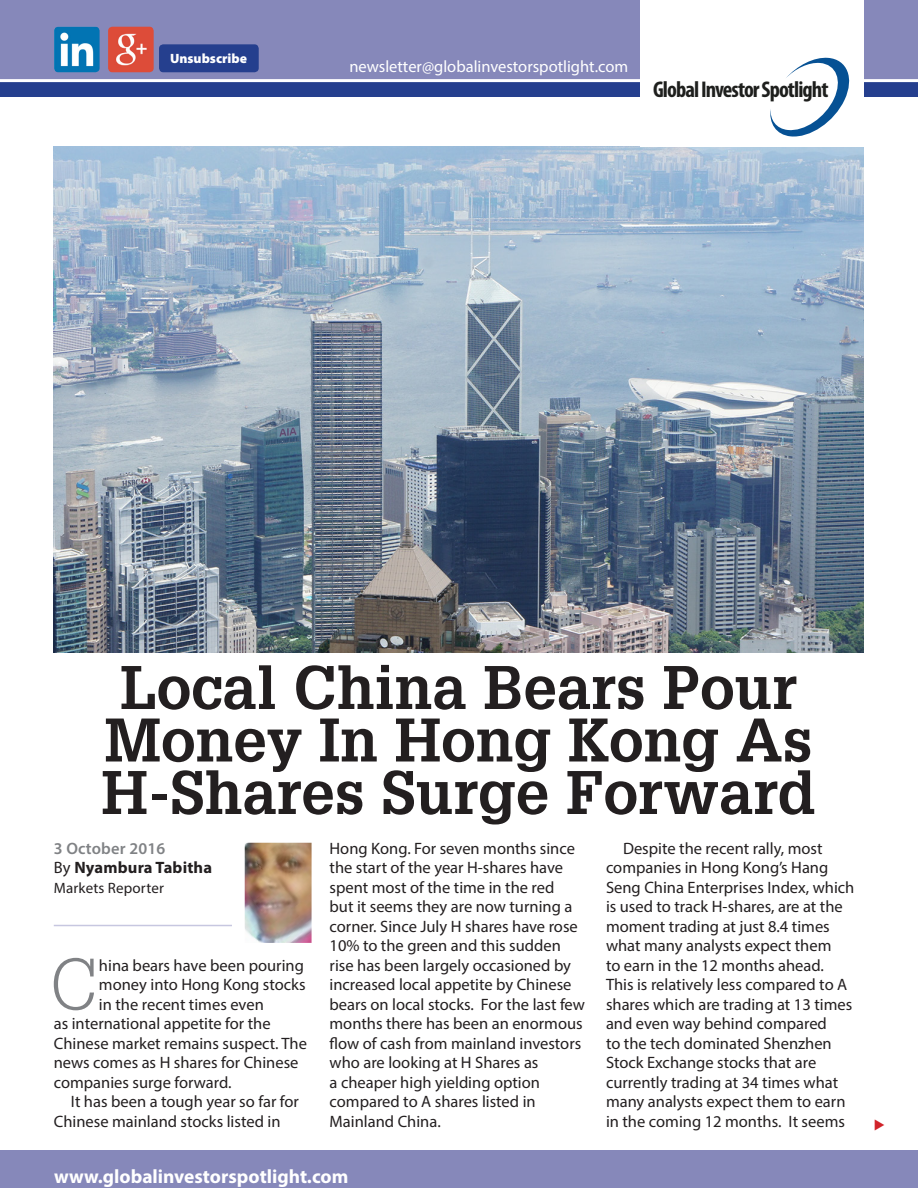
<style>
.page{position:relative;width:918px;height:1188px;background:#fff}
.page>*{position:absolute;margin:0;border:0;box-sizing:border-box;transform-origin:0 0}
.gis_body_1{font:300 70.95px "Glypha";color:#808285}
.log_head{font:700 60px/52.5px "Glypha";color:#231f20;text-align:center}
.t1{font:700 condensed 22.8px "Myriad Pro";letter-spacing:-.04em;color:#1e1f1d}
.t2{font:700 19.35px "Myriad Pro";color:#fff}
.gis_body_1-2{font:16.5px/19.5px "Myriad Pro";color:#231f20}
.t3{font:16.5px "Myriad Pro";color:#fff}
.t4{font:700 16.5px "Myriad Pro";letter-spacing:.01em;color:#231f20}
.gis_date{font:600 16.5px "Myriad Pro";letter-spacing:.01em;color:#808285}
.t5{font:15px "Myriad Pro";letter-spacing:.01em;color:#231f20}
.t6{font:900 13.5px "Myriad Pro";color:#fff}
.s1{font-weight:400}
</style>
<div class="page">
<div style="left:0;top:1150px;width:918px;height:38px;background:#8688ba"></div>
<img style="left:54px;top:146px;width:810px;height:506px">
<div style="left:0;top:0;width:918px;height:97px;background:#253f8e"></div>
<div style="left:0;top:0;width:918px;height:82px;background:#8688ba"></div>
<div style="left:640px;top:0;width:224px;height:146px;background:#fff"></div>
<svg style="left:770px;top:58px;width:79px;height:79px"></svg>
<img style="left:54px;top:27px;width:46px;height:45px">
<img style="left:108px;top:27px;width:46px;height:45px">
<div style="left:159px;top:44px;width:100px;height:28px;background:#253f8e;border-radius:4px"></div>
<hr style="left:54px;top:925px;width:178px;height:1px;background:#c7c7e0">
<img style="left:245px;top:843px;width:67px;height:100px">
<p class="t6" style="left:170px;top:50px;width:78px">Unsubscribe</p>
<p class="t3" style="left:349px;top:56px;width:280px">newsletter@globalinvestorspotlight.com</p>
<p class="t1" style="left:653px;top:75px;width:177px">Global Investor Spotlight</p>
<p class="log_head" style="left:101px;top:660px;width:716px">Local China Bears Pour<br>Money In Hong Kong As<br>H-Shares Surge Forward</p>
<p class="gis_date" style="left:54px;top:837px;width:113px">3 October 2016</p>
<p class="t4" style="left:54px;top:857px;width:160px"><span class="s1">By</span> Nyambura Tabitha</p>
<p class="t5" style="left:54px;top:878px;width:112px">Markets Reporter</p>
<p class="gis_body_1" style="left:50px;top:944px;width:49px">C</p>
<p class="gis_body_1-2" style="left:99px;top:955px;width:206px">hina bears have been pouring</p>
<p class="gis_body_1-2" style="left:99px;top:974px;width:208px">money into Hong Kong stocks</p>
<p class="gis_body_1-2" style="left:99px;top:994px;width:166px">in the recent times even</p>
<p class="gis_body_1-2" style="left:54px;top:1013px;width:218px">as international appetite for the</p>
<p class="gis_body_1-2" style="left:54px;top:1033px;width:255px">Chinese market remains suspect. The</p>
<p class="gis_body_1-2" style="left:54px;top:1052px;width:246px">news comes as H shares for Chinese</p>
<p class="gis_body_1-2" style="left:54px;top:1072px;width:179px">companies surge forward.</p>
<p class="gis_body_1-2" style="left:54px;top:1091px;width:247px;text-indent:17px">It has been a tough year so far for<br>Chinese mainland stocks listed in</p>
<p class="gis_body_1-2" style="left:330px;top:838px;width:257px">Hong Kong. For seven months since the start of the year H-shares have spent most of the time in the red<br>but it seems they are now turning a corner. Since July H shares have rose<br>10% to the green and this sudden rise has been largely occasioned by increased local appetite by Chinese bears on local stocks. For the last few months there has been an enormous flow of cash from mainland investors who are looking at H Shares as<br>a cheaper high yielding option compared to A shares listed in<br>Mainland China.</p>
<p class="gis_body_1-2" style="left:606px;top:838px;width:250px;text-indent:17px">Despite the recent rally, most companies in Hong Kong’s Hang<br>Seng China Enterprises Index, which is used to track H-shares, are at the moment trading at just 8.4 times what many analysts expect them<br>to earn in the 12 months ahead.<br>This is relatively less compared to A shares which are trading at 13 times and even way behind compared<br>to the tech dominated Shenzhen<br>Stock Exchange stocks that are currently trading at 34 times what many analysts expect them to earn in the coming 12 months. It seems</p>
<p class="t2" style="left:54px;top:1164px;width:296px">www.globalinvestorspotlight.com</p>
</div>
